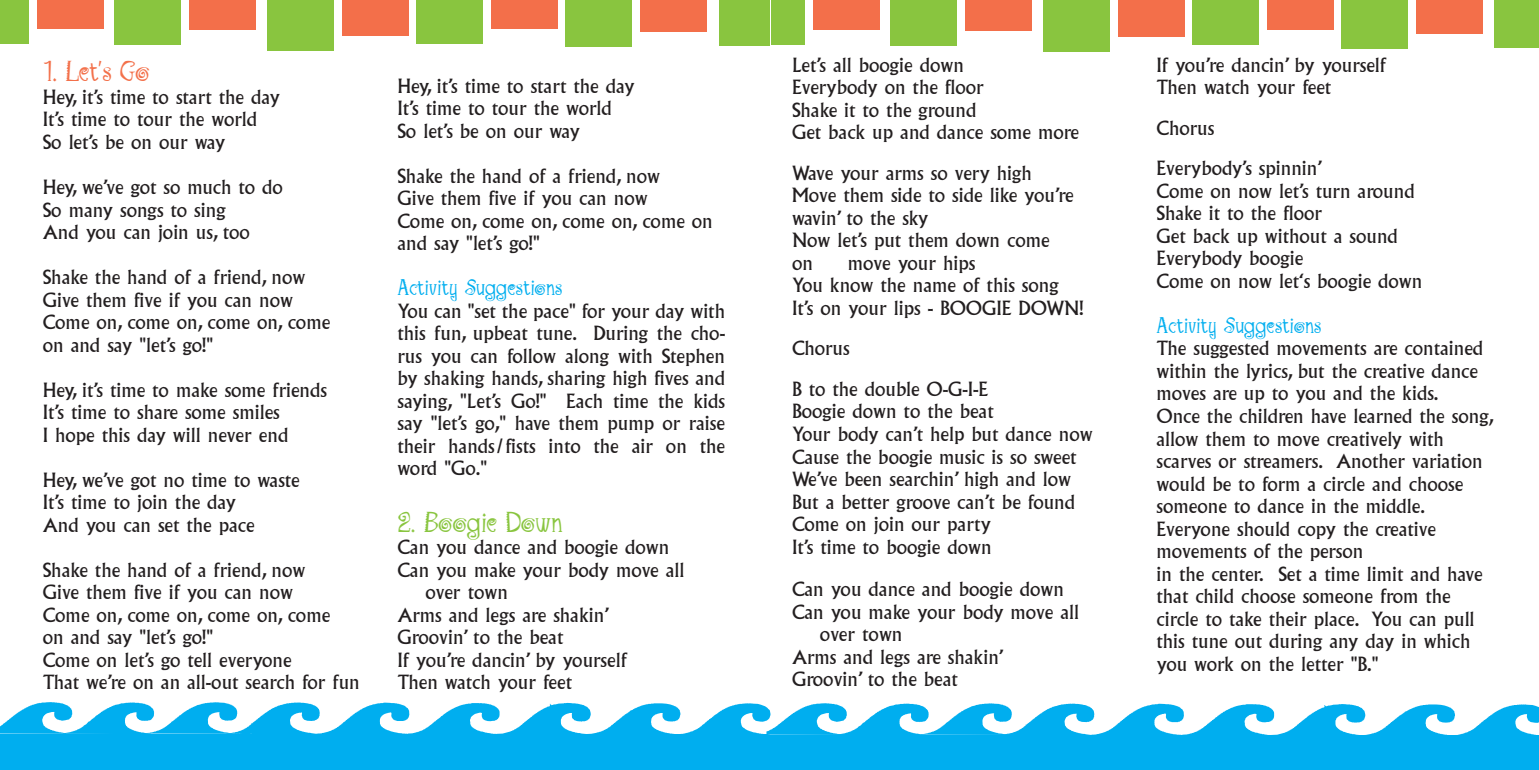
<style>
.page{position:relative;width:1539px;height:770px;background:#fff}
.page>*{position:absolute;margin:0;border:0;box-sizing:border-box;transform-origin:0 0}
.t1{font:31.5px "Maraca";color:#89c53f}
.t2{font:31.5px "Maraca";color:#f3704a}
.t3{font:24.75px "Maraca";color:#00aeef}
.t4{font:19.12px/22.5px "Albertus";color:#231f20}
</style>
<div class="page">
<div style="left:0;top:0;width:29px;height:43px;background:#89c53f"></div>
<div style="left:37px;top:0;width:67px;height:28px;background:#f36f4a"></div>
<div style="left:115px;top:0;width:66px;height:45px;background:#89c53f"></div>
<div style="left:189px;top:0;width:67px;height:29px;background:#f36f4a"></div>
<div style="left:268px;top:0;width:66px;height:50px;background:#89c53f"></div>
<div style="left:342px;top:0;width:67px;height:35px;background:#f36f4a"></div>
<div style="left:416px;top:0;width:66px;height:43px;background:#89c53f"></div>
<div style="left:491px;top:0;width:66px;height:28px;background:#f36f4a"></div>
<div style="left:566px;top:0;width:66px;height:47px;background:#89c53f"></div>
<div style="left:641px;top:0;width:66px;height:32px;background:#f36f4a"></div>
<div style="left:719px;top:0;width:56px;height:46px;background:#89c53f"></div>
<div style="left:771px;top:0;width:34px;height:45px;background:#89c53f"></div>
<div style="left:813px;top:0;width:67px;height:29px;background:#f36f4a"></div>
<div style="left:891px;top:0;width:66px;height:46px;background:#89c53f"></div>
<div style="left:966px;top:0;width:66px;height:31px;background:#f36f4a"></div>
<div style="left:1044px;top:0;width:66px;height:52px;background:#89c53f"></div>
<div style="left:1119px;top:0;width:66px;height:36px;background:#f36f4a"></div>
<div style="left:1192px;top:0;width:66px;height:45px;background:#89c53f"></div>
<div style="left:1267px;top:0;width:66px;height:30px;background:#f36f4a"></div>
<div style="left:1342px;top:0;width:66px;height:48px;background:#89c53f"></div>
<div style="left:1417px;top:0;width:66px;height:33px;background:#f36f4a"></div>
<div style="left:1495px;top:0;width:44px;height:47px;background:#89c53f"></div>
<div style="left:767px;top:734px;width:772px;height:36px;background:#00aeef"></div>
<svg style="left:0;top:702px;width:1539px;height:33px"></svg>
<div style="left:0;top:733px;width:768px;height:37px;background:#00aeef"></div>
<p class="t2" style="left:43px;top:56px;width:108px">1. Let's Go</p>
<p class="t4" style="left:43px;top:86px;width:239px">Hey, it’s time to start the day</p>
<p class="t4" style="left:43px;top:108px;width:216px">It’s time to tour the world</p>
<p class="t4" style="left:43px;top:131px;width:184px">So let’s be on our way</p>
<p class="t4" style="left:43px;top:176px;width:242px">Hey, we’ve got so much to do</p>
<p class="t4" style="left:43px;top:198px;width:185px">So many songs to sing</p>
<p class="t4" style="left:43px;top:221px;width:209px">And you can join us, too</p>
<p class="t4" style="left:43px;top:266px;width:264px">Shake the hand of a friend, now</p>
<p class="t4" style="left:43px;top:288px;width:252px">Give them five if you can now</p>
<p class="t4" style="left:43px;top:311px;width:289px">Come on, come on, come on, come on and say "let’s go!"</p>
<p class="t4" style="left:43px;top:378px;width:286px">Hey, it’s time to make some friends</p>
<p class="t4" style="left:43px;top:401px;width:239px">It’s time to share some smiles</p>
<p class="t4" style="left:43px;top:423px;width:247px">I hope this day will never end</p>
<p class="t4" style="left:43px;top:468px;width:259px">Hey, we’ve got no time to waste</p>
<p class="t4" style="left:43px;top:491px;width:195px">It’s time to join the day</p>
<p class="t4" style="left:43px;top:513px;width:213px">And you can set the pace</p>
<p class="t4" style="left:43px;top:558px;width:264px">Shake the hand of a friend, now</p>
<p class="t4" style="left:43px;top:581px;width:252px">Give them five if you can now</p>
<p class="t4" style="left:43px;top:603px;width:289px">Come on, come on, come on, come on and say "let’s go!"</p>
<p class="t4" style="left:43px;top:648px;width:250px">Come on let’s go tell everyone</p>
<p class="t4" style="left:43px;top:671px;width:319px">That we’re on an all-out search for fun</p>
<p class="t4" style="left:397px;top:75px;width:239px">Hey, it’s time to start the day</p>
<p class="t4" style="left:397px;top:97px;width:216px">It’s time to tour the world</p>
<p class="t4" style="left:397px;top:120px;width:184px">So let’s be on our way</p>
<p class="t4" style="left:397px;top:165px;width:264px">Shake the hand of a friend, now</p>
<p class="t4" style="left:397px;top:187px;width:252px">Give them five if you can now</p>
<p class="t4" style="left:397px;top:210px;width:317px">Come on, come on, come on, come on and say "let’s go!"</p>
<p class="t3" style="left:397px;top:275px;width:166px">Activity Suggestions</p>
<p class="t4" style="left:397px;top:300px;width:329px;text-align:justify">You can "set the pace" for your day with this fun, upbeat tune. During the cho&shy;rus you can follow along with Stephen by shaking hands, sharing high fives and saying, "Let’s Go!" Each time the kids say "let’s go," have them pump or raise their hands/fists into the air on the word "Go."</p>
<p class="t1" style="left:397px;top:505px;width:166px">2. Boogie Down</p>
<p class="t4" style="left:397px;top:536px;width:273px">Can you dance and boogie down</p>
<p class="t4" style="left:397px;top:558px;width:289px">Can you make your body move all</p>
<p class="t4" style="left:425px;top:581px;width:84px">over town</p>
<p class="t4" style="left:397px;top:603px;width:213px">Arms and legs are shakin’</p>
<p class="t4" style="left:397px;top:626px;width:167px">Groovin’ to the beat</p>
<p class="t4" style="left:397px;top:648px;width:231px">If you’re dancin’ by yourself</p>
<p class="t4" style="left:397px;top:671px;width:176px">Then watch your feet</p>
<p class="t4" style="left:792px;top:54px;width:174px">Let’s all boogie down</p>
<p class="t4" style="left:792px;top:76px;width:194px">Everybody on the floor</p>
<p class="t4" style="left:792px;top:99px;width:186px">Shake it to the ground</p>
<p class="t4" style="left:792px;top:121px;width:289px">Get back up and dance some more</p>
<p class="t4" style="left:792px;top:162px;width:241px">Wave your arms so very high</p>
<p class="t4" style="left:792px;top:184px;width:283px">Move them side to side like you’re wavin’ to the sky</p>
<p class="t4" style="left:792px;top:229px;width:259px">Now let’s put them down come on</p>
<p class="t4" style="left:848px;top:252px;width:129px">move your hips</p>
<p class="t4" style="left:792px;top:274px;width:268px">You know the name of this song</p>
<p class="t4" style="left:792px;top:297px;width:293px">It’s on your lips - BOOGIE DOWN!</p>
<p class="t4" style="left:792px;top:337px;width:59px">Chorus</p>
<p class="t4" style="left:792px;top:378px;width:198px">B to the double O-G-I-E</p>
<p class="t4" style="left:792px;top:400px;width:203px">Boogie down to the beat</p>
<p class="t4" style="left:792px;top:423px;width:302px">Your body can’t help but dance now</p>
<p class="t4" style="left:792px;top:445px;width:286px">Cause the boogie music is so sweet</p>
<p class="t4" style="left:792px;top:468px;width:281px">We’ve been searchin’ high and low</p>
<p class="t4" style="left:792px;top:490px;width:285px">But a better groove can’t be found</p>
<p class="t4" style="left:792px;top:513px;width:201px">Come on join our party</p>
<p class="t4" style="left:792px;top:535px;width:201px">It’s time to boogie down</p>
<p class="t4" style="left:792px;top:578px;width:273px">Can you dance and boogie down</p>
<p class="t4" style="left:792px;top:601px;width:289px">Can you make your body move all</p>
<p class="t4" style="left:820px;top:623px;width:84px">over town</p>
<p class="t4" style="left:792px;top:646px;width:213px">Arms and legs are shakin’</p>
<p class="t4" style="left:792px;top:668px;width:167px">Groovin’ to the beat</p>
<p class="t4" style="left:1157px;top:54px;width:231px">If you’re dancin’ by yourself</p>
<p class="t4" style="left:1157px;top:76px;width:176px">Then watch your feet</p>
<p class="t4" style="left:1157px;top:117px;width:59px">Chorus</p>
<p class="t4" style="left:1157px;top:157px;width:167px">Everybody’s spinnin’</p>
<p class="t4" style="left:1157px;top:180px;width:260px">Come on now let’s turn around</p>
<p class="t4" style="left:1157px;top:202px;width:167px">Shake it to the floor</p>
<p class="t4" style="left:1157px;top:225px;width:243px">Get back up without a sound</p>
<p class="t4" style="left:1157px;top:247px;width:148px">Everybody boogie</p>
<p class="t4" style="left:1157px;top:270px;width:267px">Come on now let‘s boogie down</p>
<p class="t3" style="left:1157px;top:312px;width:166px">Activity Suggestions</p>
<p class="t4" style="left:1157px;top:337px;width:338px">The suggested movements are contained within the lyrics, but the creative dance moves are up to you and the kids.<br>Once the children have learned the song, allow them to move creatively with scarves or streamers. Another variation would be to form a circle and choose someone to dance in the middle.<br>Everyone should copy the creative movements of the person<br>in the center. Set a time limit and have that child choose someone from the circle to take their place. You can pull this tune out during any day in which you work on the letter "B."</p>
</div>
